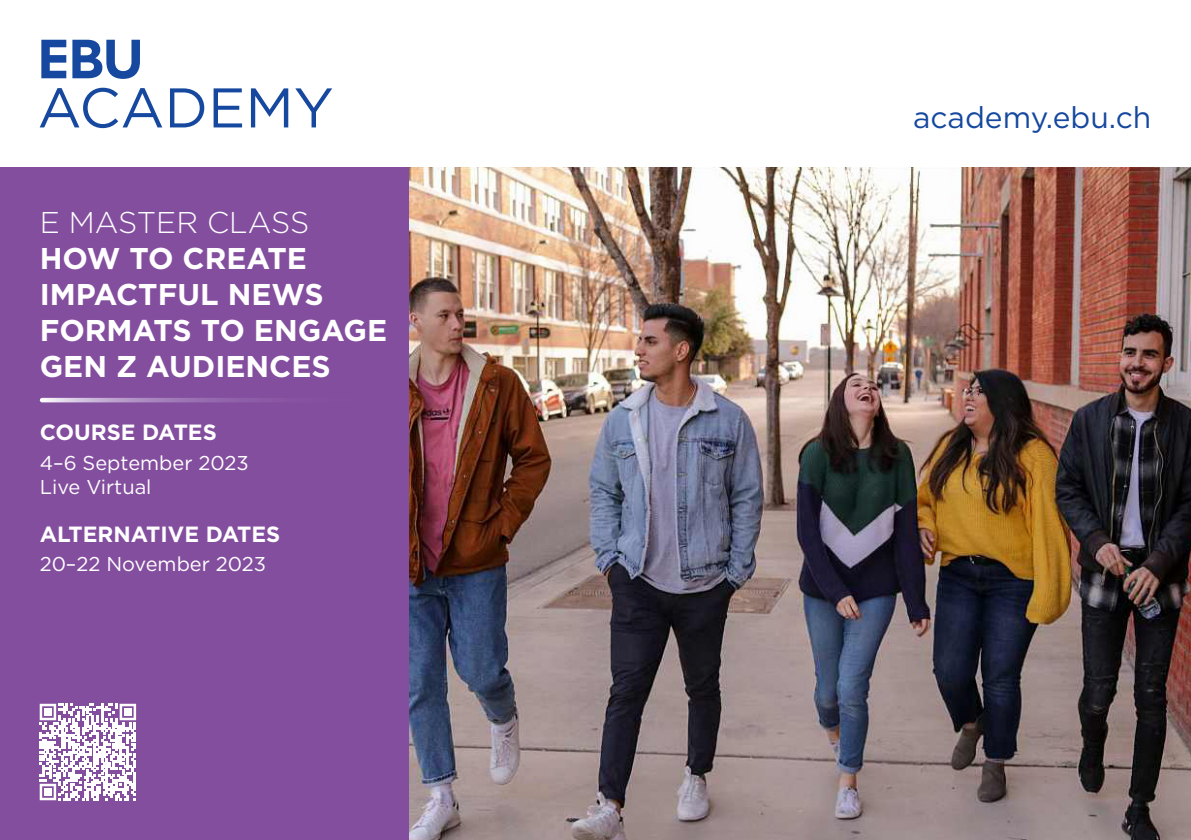
<style>
.page{position:relative;width:1191px;height:840px;background:#fff}
.page>*{position:absolute;margin:0;border:0;box-sizing:border-box;transform-origin:0 0}
.t1{font:700 30px/36px "Gotham";color:#fff}
.t2{font:30px "Gotham";color:#15489e}
.t3{font:300 30px "Gotham";color:#fff}
.t4{font:700 22px "Gotham";color:#fff}
.t5{font:20px "Gotham";color:#fff}
</style>
<div class="page">
<svg style="left:41px;top:40px;width:25px;height:38px"></svg>
<svg style="left:72px;top:40px;width:68px;height:39px"></svg>
<svg style="left:40px;top:88px;width:122px;height:40px"></svg>
<svg style="left:170px;top:88px;width:34px;height:39px"></svg>
<svg style="left:214px;top:88px;width:28px;height:39px"></svg>
<svg style="left:251px;top:88px;width:37px;height:39px"></svg>
<svg style="left:295px;top:88px;width:37px;height:39px"></svg>
<img style="left:408px;top:167px;width:783px;height:672px">
<div style="left:0;top:167px;width:408px;height:672px;background:#844e9f"></div>
<svg style="left:40px;top:703px;width:96px;height:96px"></svg>
<div style="left:44px;top:708px;width:7px;height:7px;background:#fff"></div>
<div style="left:124px;top:708px;width:7px;height:7px;background:#fff"></div>
<div style="left:44px;top:788px;width:7px;height:7px;background:#fff"></div>
<svg style="left:42px;top:397px;width:228px;height:5px"></svg>
<p class="t3" style="left:40px;top:203px;width:271px">E MASTER CLASS</p>
<p class="t1" style="left:40px;top:240px;width:349px">HOW TO CREATE<br>IMPACTFUL NEWS<br>FORMATS TO ENGAGE<br>GEN Z AUDIENCES</p>
<p class="t4" style="left:40px;top:418px;width:179px">COURSE DATES</p>
<p class="t5" style="left:40px;top:450px;width:211px">4–6 September 2023</p>
<p class="t5" style="left:40px;top:474px;width:113px">Live Virtual</p>
<p class="t4" style="left:40px;top:519px;width:242px">ALTERNATIVE DATES</p>
<p class="t5" style="left:40px;top:550px;width:228px">20–22 November 2023</p>
<p class="t2" style="left:913px;top:98px;width:240px">academy.ebu.ch</p>
</div>
